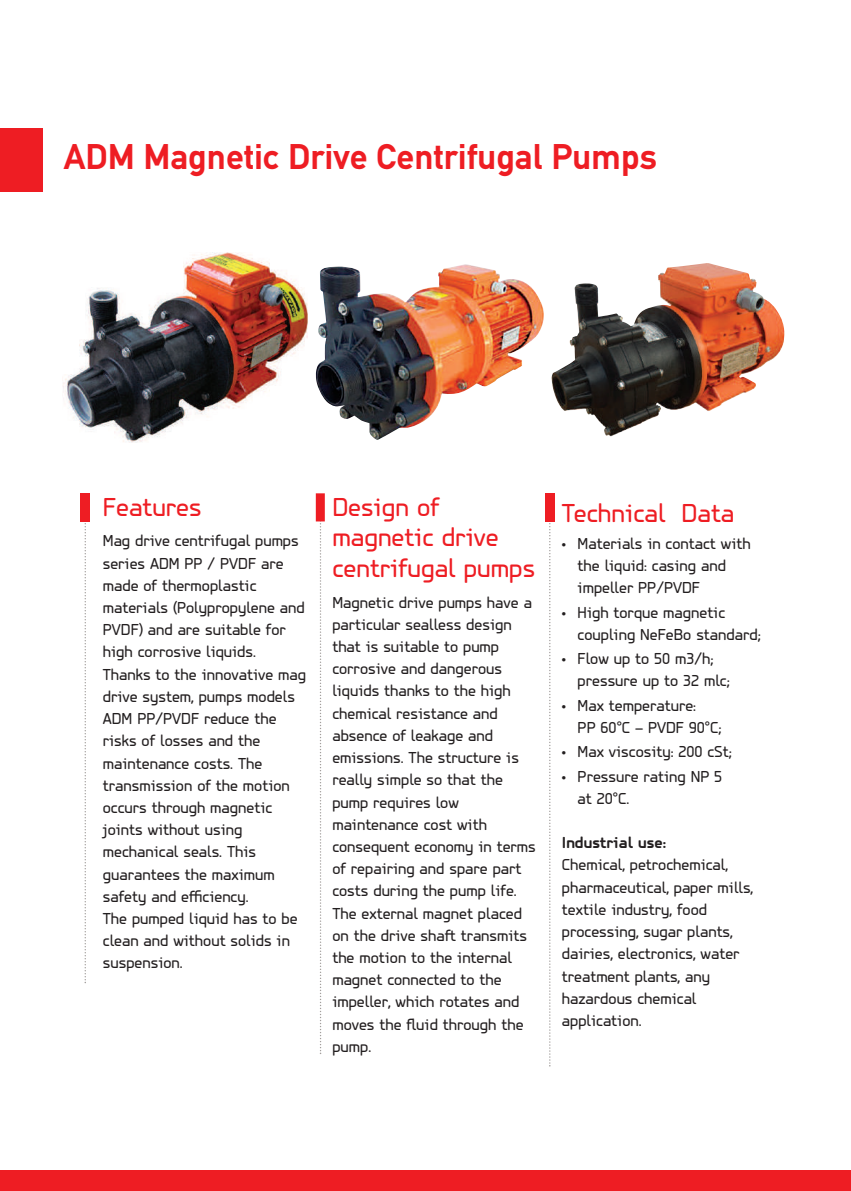
<style>
.page{position:relative;width:851px;height:1191px;background:#fff}
.page>*{position:absolute;margin:0;border:0;box-sizing:border-box;transform-origin:0 0}
.t1{font:700 36px "PF Din Text";color:#ee1d23}
.t2{font:27px/30.6px "PF Isotext Pro";color:#ee1d23}
.t3{font:16.5px/22.2px "PF Isotext Pro";color:#231f20}
.t4{font:700 16.5px "PF Isotext Pro";color:#231f20}
</style>
<div class="page">
<img style="left:63px;top:252px;width:245px;height:191px">
<img style="left:315px;top:264px;width:229px;height:176px">
<img style="left:551px;top:263px;width:233px;height:120px">
<svg style="left:320px;top:521px;width:1px;height:533px"></svg>
<div style="left:316px;top:493px;width:9px;height:28px;background:#ee1d23"></div>
<svg style="left:84px;top:521px;width:2px;height:462px"></svg>
<div style="left:81px;top:493px;width:9px;height:28px;background:#ee1d23"></div>
<svg style="left:549px;top:521px;width:1px;height:545px"></svg>
<div style="left:545px;top:493px;width:9px;height:28px;background:#ee1d23"></div>
<div style="left:0;top:128px;width:43px;height:63px;background:#ee1d23"></div>
<div style="left:0;top:1169px;width:850px;height:22px;background:#ee1d23"></div>
<h1 class="t1" style="left:64px;top:135px;width:594px">ADM Magnetic Drive Centrifugal Pumps</h1>
<h2 class="t2" style="left:103px;top:494px;width:100px">Features</h2>
<p class="t3" style="left:103px;top:531px;width:205px">Mag drive centrifugal pumps series ADM PP / PVDF are made of thermoplastic materials (Polypropylene and<br>PVDF) and are suitable for high corrosive liquids.<br>Thanks to the innovative mag drive system, pumps models<br>ADM PP/PVDF reduce the risks of losses and the maintenance costs. The transmission of the motion occurs through magnetic joints without using mechanical seals. This guarantees the maximum safety and efficiency.<br>The pumped liquid has to be clean and without solids in suspension.</p>
<h2 class="t2" style="left:332px;top:494px;width:204px">Design of magnetic drive centrifugal pumps</h2>
<p class="t3" style="left:332px;top:593px;width:205px">Magnetic drive pumps have a particular sealless design that is suitable to pump corrosive and dangerous liquids thanks to the high chemical resistance and absence of leakage and emissions. The structure is really simple so that the pump requires low maintenance cost with consequent economy in terms of repairing and spare part costs during the pump life.<br>The external magnet placed on the drive shaſt transmits the motion to the internal magnet connected to the impeller, which rotates and moves the fluid through the pump.</p>
<h2 class="t2" style="left:562px;top:501px;width:174px">Technical Data</h2>
<p class="t3" style="left:577px;top:534px;width:174px;text-indent:-16px">• Materials in contact with the liquid: casing and impeller PP/PVDF</p>
<p class="t3" style="left:577px;top:603px;width:185px;text-indent:-16px">• High torque magnetic coupling NeFeBo standard;</p>
<p class="t3" style="left:577px;top:649px;width:154px;text-indent:-16px">• Flow up to 50 m3/h; pressure up to 32 mlc;</p>
<p class="t3" style="left:577px;top:696px;width:145px;text-indent:-16px">• Max temperature:<br>PP 60°C – PVDF 90°C;</p>
<p class="t3" style="left:562px;top:742px;width:172px">• Max viscosity: 200 cSt;</p>
<p class="t3" style="left:577px;top:767px;width:146px;text-indent:-16px">• Pressure rating NP 5 at 20°C.</p>
<p class="t4" style="left:562px;top:837px;width:106px">Industrial use:</p>
<p class="t3" style="left:562px;top:855px;width:193px">Chemical, petrochemical, pharmaceutical, paper mills, textile industry, food processing, sugar plants, dairies, electronics, water treatment plants, any hazardous chemical application.</p>
</div>
